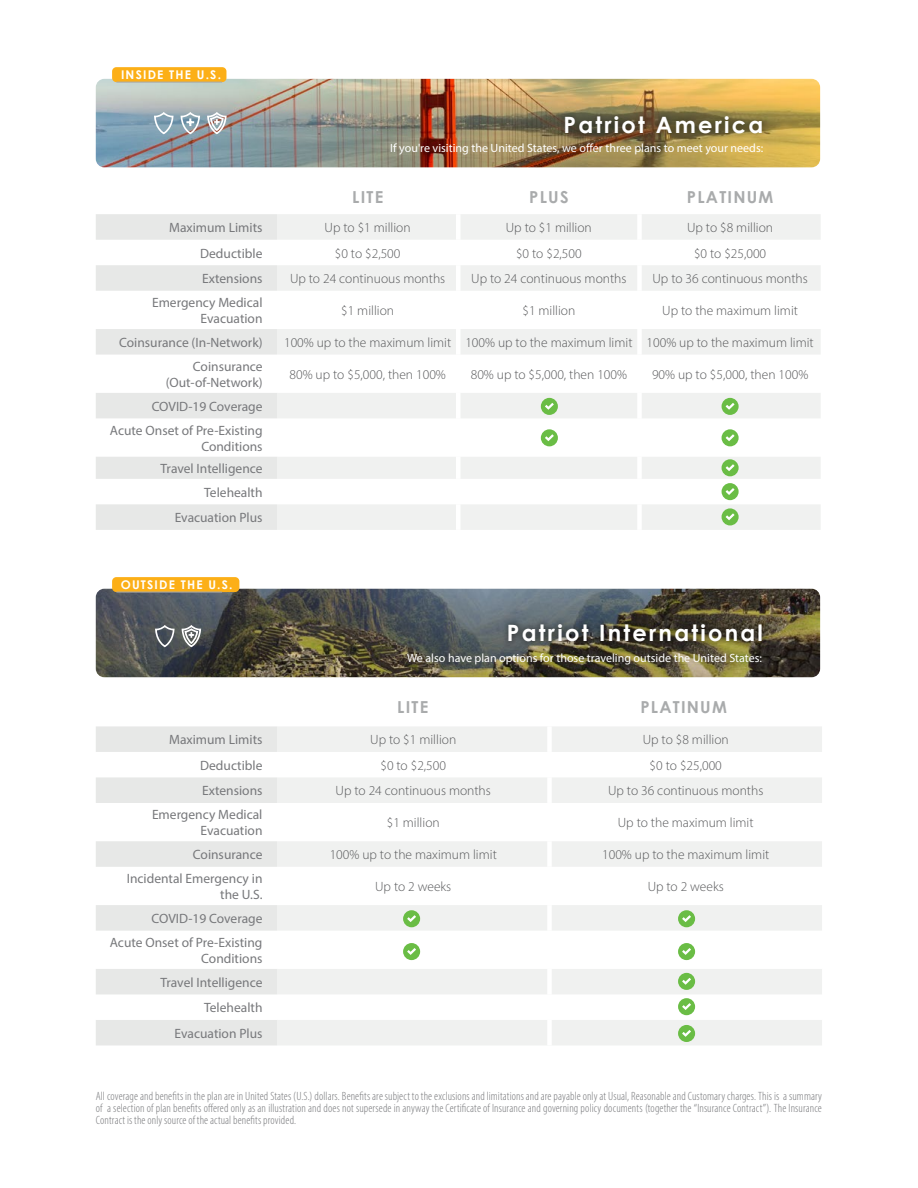
<style>
.page{position:relative;width:918px;height:1188px;background:#fff}
.page>*{position:absolute;margin:0;border:0;box-sizing:border-box;transform-origin:0 0}
.t1{font:700 22.5px "Century Gothic";letter-spacing:.1em;color:#fff}
.t2{font:700 16.5px "Century Gothic";letter-spacing:.075em;color:#a9abac}
.t3{font:300 13.5px "Myriad Pro";color:#58595b}
.t4{font:13.5px/16.2px "Myriad Pro";color:#77787b;text-align:right}
.t5{font:300 condensed 12px/12px "Myriad Pro";letter-spacing:.01em;color:#77787b;text-align:justify}
.t6{font:12px "Myriad Pro";color:#fff}
.t7{font:700 12px "Century Gothic";letter-spacing:.1em;color:#fff}
</style>
<div class="page">
<img style="left:96px;top:79px;width:724px;height:88px">
<div style="left:558px;top:109px;width:211px;height:32px;background:#000;opacity:.3"></div>
<svg style="left:153px;top:77px;width:74px;height:59px;background:#b1bcbd"></svg>
<svg style="left:96px;top:214px;width:181px;height:316px"></svg>
<svg style="left:277px;top:214px;width:544px;height:316px"></svg>
<hr style="left:456px;top:214px;width:4px;height:26px;background:#fff">
<div style="left:637px;top:214px;width:5px;height:26px;background:#fff"></div>
<hr style="left:456px;top:240px;width:4px;height:25px;background:#fff">
<div style="left:637px;top:240px;width:5px;height:25px;background:#fff"></div>
<hr style="left:456px;top:291px;width:4px;height:38px;background:#fff">
<div style="left:637px;top:291px;width:5px;height:38px;background:#fff"></div>
<hr style="left:456px;top:355px;width:4px;height:38px;background:#fff">
<div style="left:637px;top:355px;width:5px;height:38px;background:#fff"></div>
<hr style="left:456px;top:418px;width:4px;height:39px;background:#fff">
<div style="left:637px;top:418px;width:5px;height:39px;background:#fff"></div>
<hr style="left:456px;top:479px;width:4px;height:25px;background:#fff">
<div style="left:637px;top:479px;width:5px;height:25px;background:#fff"></div>
<div style="left:637px;top:265px;width:5px;height:26px;background:#fff"></div>
<div style="left:637px;top:329px;width:5px;height:26px;background:#fff"></div>
<div style="left:637px;top:393px;width:5px;height:25px;background:#fff"></div>
<div style="left:637px;top:457px;width:5px;height:22px;background:#fff"></div>
<div style="left:637px;top:504px;width:5px;height:26px;background:#fff"></div>
<hr style="left:456px;top:329px;width:4px;height:26px;background:#fff">
<hr style="left:456px;top:393px;width:4px;height:25px;background:#fff">
<hr style="left:456px;top:457px;width:4px;height:22px;background:#fff">
<hr style="left:456px;top:504px;width:4px;height:26px;background:#fff">
<hr style="left:456px;top:265px;width:4px;height:26px;background:#fff">
<div style="left:722px;top:508px;width:17px;height:17px;background:#6abd45;border-radius:50%"></div>
<svg style="left:726px;top:513px;width:9px;height:7px"></svg>
<div style="left:722px;top:483px;width:17px;height:17px;background:#6abd45;border-radius:50%"></div>
<svg style="left:726px;top:488px;width:9px;height:7px"></svg>
<div style="left:722px;top:459px;width:17px;height:17px;background:#6abd45;border-radius:50%"></div>
<svg style="left:726px;top:464px;width:9px;height:7px"></svg>
<div style="left:722px;top:429px;width:17px;height:17px;background:#6abd45;border-radius:50%"></div>
<svg style="left:726px;top:434px;width:9px;height:7px"></svg>
<div style="left:541px;top:429px;width:17px;height:17px;background:#6abd45;border-radius:50%"></div>
<svg style="left:545px;top:434px;width:9px;height:7px"></svg>
<div style="left:722px;top:398px;width:17px;height:17px;background:#6abd45;border-radius:50%"></div>
<svg style="left:726px;top:403px;width:9px;height:7px"></svg>
<div style="left:541px;top:398px;width:17px;height:17px;background:#6abd45;border-radius:50%"></div>
<svg style="left:545px;top:403px;width:9px;height:7px"></svg>
<img style="left:96px;top:589px;width:724px;height:88px">
<div style="left:501px;top:617px;width:269px;height:32px;background:#000;opacity:.5"></div>
<svg style="left:154px;top:615px;width:48px;height:34px;background:#6c7275"></svg>
<svg style="left:96px;top:726px;width:181px;height:319px"></svg>
<svg style="left:277px;top:727px;width:545px;height:318px"></svg>
<div style="left:547px;top:726px;width:5px;height:26px;background:#fff"></div>
<div style="left:547px;top:752px;width:5px;height:25px;background:#fff"></div>
<div style="left:547px;top:803px;width:5px;height:38px;background:#fff"></div>
<div style="left:547px;top:867px;width:5px;height:38px;background:#fff"></div>
<div style="left:547px;top:931px;width:5px;height:38px;background:#fff"></div>
<div style="left:547px;top:994px;width:5px;height:26px;background:#fff"></div>
<div style="left:547px;top:841px;width:5px;height:26px;background:#fff"></div>
<div style="left:547px;top:905px;width:5px;height:26px;background:#fff"></div>
<div style="left:547px;top:969px;width:5px;height:25px;background:#fff"></div>
<div style="left:547px;top:1020px;width:5px;height:25px;background:#fff"></div>
<div style="left:547px;top:777px;width:5px;height:26px;background:#fff"></div>
<div style="left:678px;top:910px;width:17px;height:17px;background:#6abd45;border-radius:50%"></div>
<svg style="left:682px;top:915px;width:9px;height:7px"></svg>
<div style="left:403px;top:910px;width:17px;height:17px;background:#6abd45;border-radius:50%"></div>
<svg style="left:407px;top:915px;width:9px;height:7px"></svg>
<div style="left:678px;top:943px;width:17px;height:17px;background:#6abd45;border-radius:50%"></div>
<svg style="left:682px;top:948px;width:9px;height:7px"></svg>
<div style="left:403px;top:943px;width:17px;height:17px;background:#6abd45;border-radius:50%"></div>
<svg style="left:407px;top:948px;width:9px;height:7px"></svg>
<div style="left:678px;top:973px;width:17px;height:17px;background:#6abd45;border-radius:50%"></div>
<svg style="left:682px;top:978px;width:9px;height:7px"></svg>
<div style="left:678px;top:998px;width:17px;height:17px;background:#6abd45;border-radius:50%"></div>
<svg style="left:682px;top:1003px;width:9px;height:7px"></svg>
<div style="left:678px;top:1025px;width:17px;height:17px;background:#6abd45;border-radius:50%"></div>
<svg style="left:682px;top:1030px;width:9px;height:7px"></svg>
<div style="left:112px;top:67px;width:114px;height:15px;background:#fcaf17;border-radius:4px"></div>
<div style="left:112px;top:577px;width:127px;height:15px;background:#fcaf17;border-radius:4px"></div>
<hr style="left:116px;top:82px;width:106px;height:1px;background:#a7a9ac">
<hr style="left:116px;top:592px;width:106px;height:1px;background:#a7a9ac">
<p class="t7" style="left:121px;top:66px;width:102px">INSIDE THE U.S.</p>
<h1 class="t1" style="left:564px;top:108px;width:201px">Patriot America</h1>
<p class="t6" style="left:390px;top:141px;width:375px">If you're visiting the United States, we offer three plans to meet your needs:</p>
<p class="t2" style="left:352px;top:185px;width:33px">LITE</p>
<p class="t2" style="left:529px;top:185px;width:41px">PLUS</p>
<p class="t2" style="left:687px;top:185px;width:88px">PLATINUM</p>
<p class="t4" style="left:169px;top:219px;width:95px">Maximum Limits</p>
<p class="t3" style="left:325px;top:219px;width:88px">Up to $1 million</p>
<p class="t3" style="left:506px;top:219px;width:88px">Up to $1 million</p>
<p class="t3" style="left:687px;top:219px;width:88px">Up to $8 million</p>
<p class="t4" style="left:200px;top:245px;width:64px">Deductible</p>
<p class="t3" style="left:335px;top:245px;width:67px">$0 to $2,500</p>
<p class="t3" style="left:516px;top:245px;width:67px">$0 to $2,500</p>
<p class="t3" style="left:694px;top:245px;width:74px">$0 to $25,000</p>
<p class="t4" style="left:202px;top:270px;width:62px">Extensions</p>
<p class="t3" style="left:290px;top:270px;width:157px">Up to 24 continuous months</p>
<p class="t3" style="left:471px;top:270px;width:157px">Up to 24 continuous months</p>
<p class="t3" style="left:652px;top:270px;width:157px">Up to 36 continuous months</p>
<p class="t4" style="left:152px;top:294px;width:112px">Emergency Medical<br>Evacuation</p>
<p class="t3" style="left:341px;top:302px;width:54px">$1 million</p>
<p class="t3" style="left:522px;top:302px;width:54px">$1 million</p>
<p class="t3" style="left:662px;top:302px;width:137px">Up to the maximum limit</p>
<p class="t4" style="left:119px;top:334px;width:145px">Coinsurance (In-Network)</p>
<p class="t3" style="left:284px;top:334px;width:531px">100% up to the maximum limit 100% up to the maximum limit 100% up to the maximum limit</p>
<p class="t4" style="left:166px;top:358px;width:98px">Coinsurance (Out-of-Network)</p>
<p class="t3" style="left:290px;top:366px;width:158px">80% up to $5,000, then 100%</p>
<p class="t3" style="left:471px;top:366px;width:158px">80% up to $5,000, then 100%</p>
<p class="t3" style="left:652px;top:366px;width:158px">90% up to $5,000, then 100%</p>
<p class="t4" style="left:110px;top:394px;width:154px;line-height:23.9px">COVID-19 Coverage<br>Acute Onset of Pre-Existing</p>
<p class="t4" style="left:161px;top:435px;width:104px;line-height:22.2px">Conditions<br>Travel Intelligence</p>
<p class="t4" style="left:175px;top:479px;width:89px;line-height:25.5px">Telehealth<br>Evacuation Plus</p>
<p class="t7" style="left:121px;top:576px;width:113px">OUTSIDE THE U.S.</p>
<h1 class="t1" style="left:507px;top:616px;width:258px">Patriot International</h1>
<p class="t6" style="left:407px;top:651px;width:356px">We also have plan options for those traveling outside the United States:</p>
<p class="t2" style="left:397px;top:694px;width:33px">LITE</p>
<p class="t2" style="left:640px;top:694px;width:88px">PLATINUM</p>
<p class="t4" style="left:169px;top:731px;width:95px">Maximum Limits</p>
<p class="t3" style="left:370px;top:732px;width:88px">Up to $1 million</p>
<p class="t3" style="left:643px;top:732px;width:88px">Up to $8 million</p>
<p class="t4" style="left:200px;top:757px;width:64px">Deductible</p>
<p class="t3" style="left:380px;top:757px;width:67px">$0 to $2,500</p>
<p class="t3" style="left:650px;top:757px;width:74px">$0 to $25,000</p>
<p class="t4" style="left:202px;top:782px;width:62px">Extensions</p>
<p class="t3" style="left:336px;top:783px;width:157px">Up to 24 continuous months</p>
<p class="t3" style="left:608px;top:783px;width:157px">Up to 36 continuous months</p>
<p class="t4" style="left:152px;top:806px;width:112px">Emergency Medical<br>Evacuation</p>
<p class="t3" style="left:387px;top:815px;width:54px">$1 million</p>
<p class="t3" style="left:618px;top:815px;width:137px">Up to the maximum limit</p>
<p class="t4" style="left:193px;top:846px;width:71px">Coinsurance</p>
<p class="t3" style="left:330px;top:846px;width:169px">100% up to the maximum limit</p>
<p class="t3" style="left:602px;top:846px;width:169px">100% up to the maximum limit</p>
<p class="t4" style="left:127px;top:870px;width:137px">Incidental Emergency in the U.S.</p>
<p class="t3" style="left:375px;top:878px;width:78px">Up to 2 weeks</p>
<p class="t3" style="left:648px;top:878px;width:78px">Up to 2 weeks</p>
<p class="t4" style="left:110px;top:906px;width:154px;line-height:23.9px">COVID-19 Coverage<br>Acute Onset of Pre-Existing</p>
<p class="t4" style="left:160px;top:946px;width:104px;line-height:23.9px">Conditions<br>Travel Intelligence</p>
<p class="t4" style="left:175px;top:995px;width:89px;line-height:25.5px">Telehealth<br>Evacuation Plus</p>
<p class="t5" style="left:96px;top:1089px;width:728px">All coverage and benefits in the plan are in United States (U.S.) dollars. Benefits are subject to the exclusions and limitations and are payable only at Usual, Reasonable and Customary charges. This is a summary of a selection of plan benefits offered only as an illustration and does not supersede in anyway the Certificate of Insurance and governing policy documents (together the “Insurance Contract”). The Insurance Contract is the only source of the actual benefits provided.</p>
</div>
